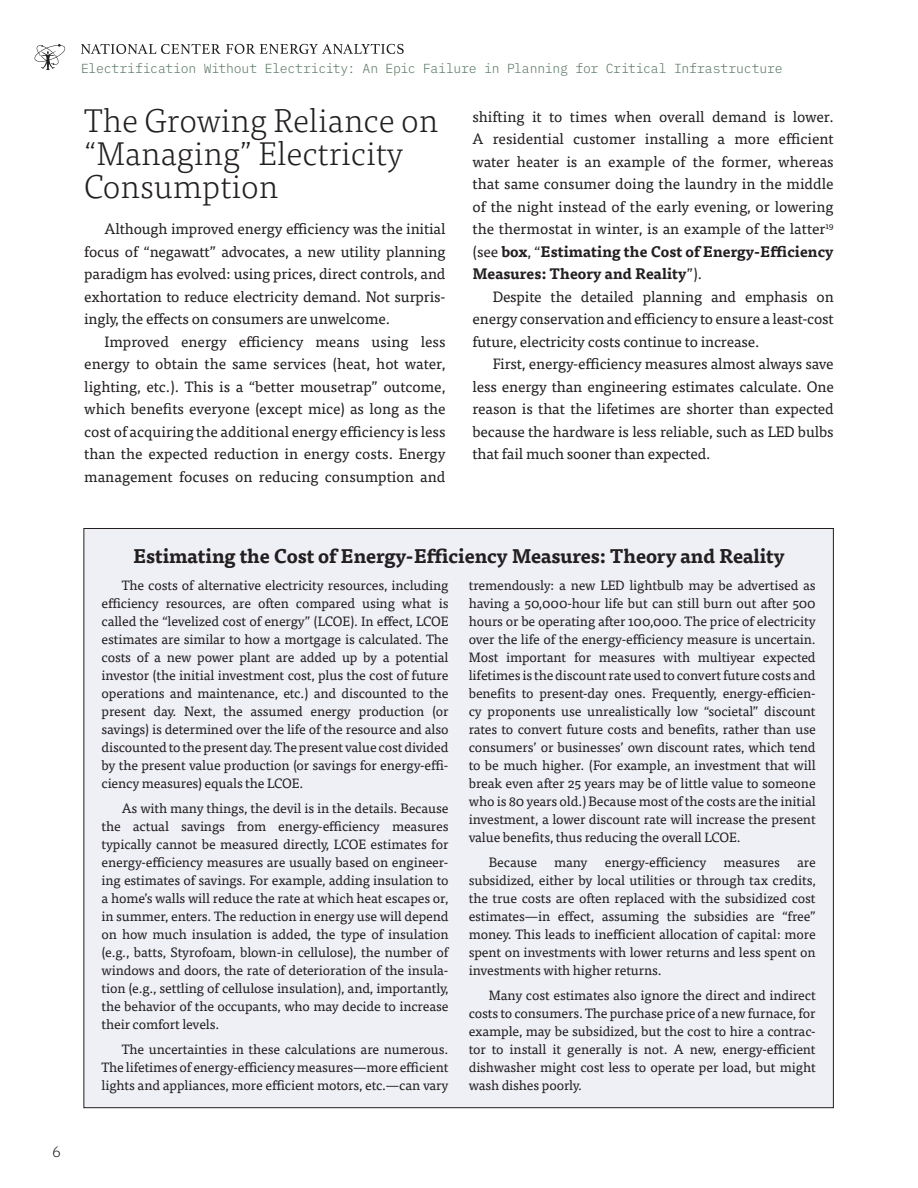
<style>
.page{position:relative;width:918px;height:1188px;background:#fff}
.page>*{position:absolute;margin:0;border:0;box-sizing:border-box;transform-origin:0 0}
.t1{font:300 33px/33px "Tisa Pro";color:#231f20}
.t2{font:700 19.5px "Tisa Pro";letter-spacing:-.01em;color:#231f20}
.t3{font:15px/22.5px "Tisa Pro";letter-spacing:-.01em;color:#231f20;text-align:justify}
.t4{font:300 15px "IBM Plex Mono";color:#231f20}
.t5{font:13.5px/18px "Tisa Pro";letter-spacing:-.01em;color:#231f20;text-align:justify}
.t6{font:300 13.2px "IBM Plex Mono";letter-spacing:-.015em;color:#557560}
.s1{font-weight:700}
</style>
<div class="page">
<svg style="left:34px;top:44px;width:32px;height:26px"></svg>
<svg style="left:81px;top:44px;width:323px;height:10px"></svg>
<div style="left:84px;top:528px;width:749px;height:580px;background:#eff0f6"></div>
<p class="t6" style="left:81px;top:58px;width:703px">Electrification Without Electricity: An Epic Failure in Planning for Critical Infrastructure</p>
<h1 class="t1" style="left:84px;top:103px;width:356px">The Growing Reliance on “Managing” Electricity<br>Consumption</h1>
<p class="t3" style="left:84px;top:217px;width:363px;text-indent:20px">Although improved energy efficiency was the initial focus of “negawatt” advocates, a new utility planning paradigm has evolved: using prices, direct controls, and exhortation to reduce electricity demand. Not surpris&shy;ingly, the effects on consumers are unwelcome.</p>
<p class="t3" style="left:84px;top:329px;width:363px;text-indent:20px">Improved energy efficiency means using less energy to obtain the same services (heat, hot water, lighting, etc.). This is a “better mousetrap” outcome, which benefits everyone (except mice) as long as the cost of acquiring the additional energy efficiency is less than the expected reduction in energy costs. Energy management focuses on reducing consumption and</p>
<p class="t3" style="left:472px;top:104px;width:363px">shifting it to times when overall demand is lower.<br>A residential customer installing a more efficient water heater is an example of the former, whereas that same consumer doing the laundry in the middle of the night instead of the early evening, or lowering the thermostat in winter, is an example of the latter<sup>19 </sup>(see <span class="s1">box</span>, “<span class="s1">Estimating the Cost of Energy-Efficiency Measures: Theory and Reality</span>”).</p>
<p class="t3" style="left:473px;top:284px;width:363px;text-indent:20px">Despite the detailed planning and emphasis on energy conservation and efficiency to ensure a least-cost future, electricity costs continue to increase.</p>
<p class="t3" style="left:473px;top:352px;width:363px;text-indent:20px">First, energy-efficiency measures almost always save less energy than engineering estimates calculate. One reason is that the lifetimes are shorter than expected because the hardware is less reliable, such as LED bulbs that fail much sooner than expected.</p>
<p class="t4" style="left:52px;top:1140px;width:10px">6</p>
<h2 class="t2" style="left:133px;top:540px;width:653px">Estimating the Cost of Energy-Efficiency Measures: Theory and Reality</h2>
<p class="t5" style="left:102px;top:576px;width:349px;text-indent:20px">The costs of alternative electricity resources, including efficiency resources, are often compared using what is called the “levelized cost of energy” (LCOE). In effect, LCOE estimates are similar to how a mortgage is calculated. The costs of a new power plant are added up by a potential investor (the initial investment cost, plus the cost of future operations and maintenance, etc.) and discounted to the present day. Next, the assumed energy production (or savings) is determined over the life of the resource and also discounted to the present day. The present value cost divided by the present value production (or savings for energy-effi&shy;ciency measures) equals the LCOE.</p>
<p class="t5" style="left:102px;top:799px;width:349px;text-indent:20px">As with many things, the devil is in the details. Because the actual savings from energy-efficiency measures typically cannot be measured directly, LCOE estimates for energy-efficiency measures are usually based on engineer&shy;ing estimates of savings. For example, adding insulation to a home’s walls will reduce the rate at which heat escapes or, in summer, enters. The reduction in energy use will depend on how much insulation is added, the type of insulation (e.g., batts, Styrofoam, blown-in cellulose), the number of windows and doors, the rate of deterioration of the insula&shy;tion (e.g., settling of cellulose insulation), and, importantly, the behavior of the occupants, who may decide to increase their comfort levels.</p>
<p class="t5" style="left:102px;top:1039px;width:349px;text-indent:20px">The uncertainties in these calculations are numerous.<br>The lifetimes of energy-efficiency measures—more efficient lights and appliances, more efficient motors, etc.—can vary</p>
<p class="t5" style="left:469px;top:576px;width:349px">tremendously: a new LED lightbulb may be advertised as having a 50,000-hour life but can still burn out after 500 hours or be operating after 100,000. The price of electricity over the life of the energy-efficiency measure is uncertain.<br>Most important for measures with multiyear expected lifetimes is the discount rate used to convert future costs and benefits to present-day ones. Frequently, energy-efficien&shy;cy proponents use unrealistically low “societal” discount rates to convert future costs and benefits, rather than use consumers’ or businesses’ own discount rates, which tend to be much higher. (For example, an investment that will break even after 25 years may be of little value to someone who is 80 years old.) Because most of the costs are the initial investment, a lower discount rate will increase the present value benefits, thus reducing the overall LCOE.</p>
<p class="t5" style="left:489px;top:852px;width:50px">Because</p>
<p class="t5" style="left:554px;top:852px;width:35px">many</p>
<p class="t5" style="left:605px;top:852px;width:103px">energy-efficiency</p>
<p class="t5" style="left:724px;top:852px;width:58px">measures</p>
<p class="t5" style="left:469px;top:852px;width:349px;text-indent:328px">are subsidized, either by local utilities or through tax credits, the true costs are often replaced with the subsidized cost estimates—in effect, assuming the subsidies are “free” money. This leads to inefficient allocation of capital: more spent on investments with lower returns and less spent on investments with higher returns.</p>
<p class="t5" style="left:469px;top:985px;width:348px;text-indent:20px">Many cost estimates also ignore the direct and indirect costs to consumers. The purchase price of a new furnace, for example, may be subsidized, but the cost to hire a contrac&shy;tor to install it generally is not. A new, energy-efficient dishwasher might cost less to operate per load, but might wash dishes poorly.</p>
</div>
